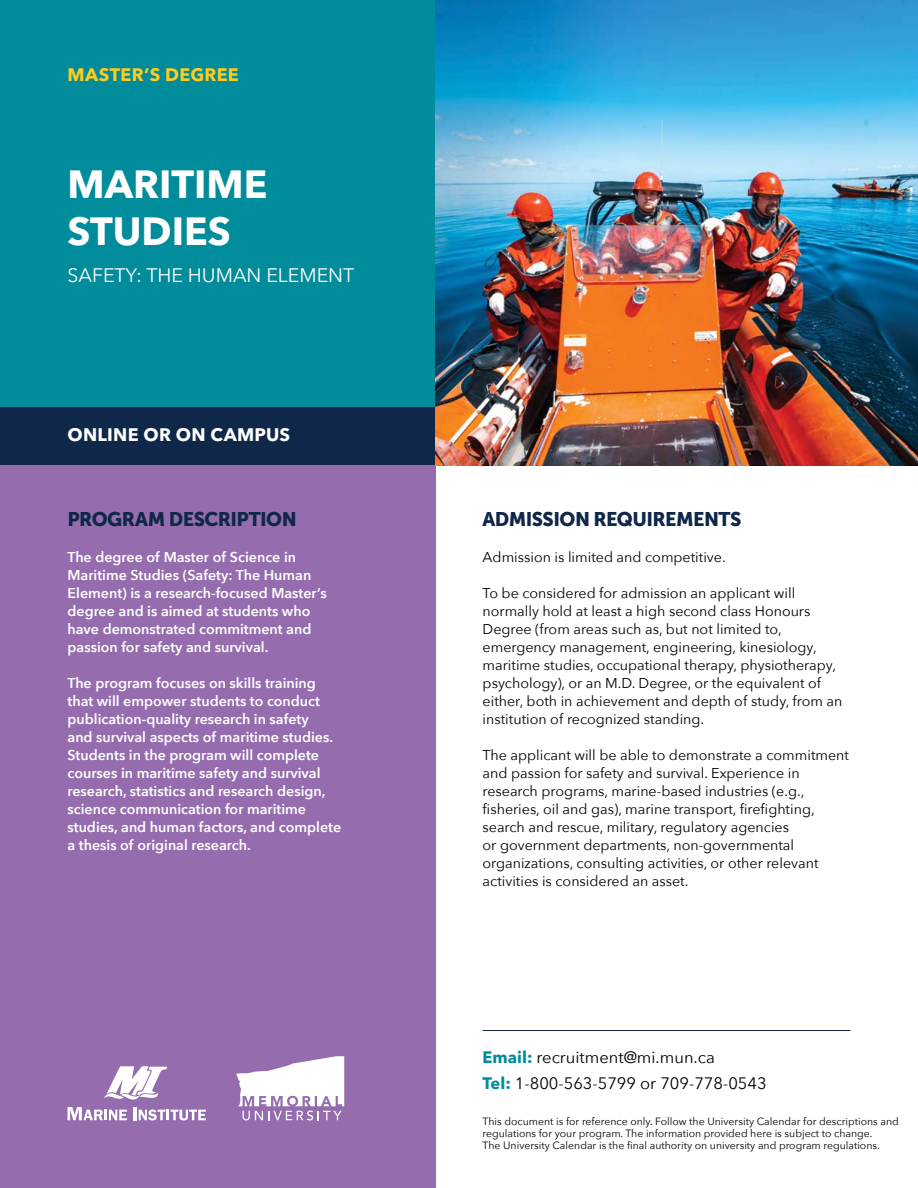
<style>
.page{position:relative;width:918px;height:1188px;background:#fff}
.page>*{position:absolute;margin:0;border:0;box-sizing:border-box;transform-origin:0 0}
.t1{font:700 39px/46.8px "Avenir Next LT Pro";color:#fff}
.t2{font:19.5px "Museo Sans 900";letter-spacing:-.03em;color:#0f2749}
.t3{font:19.5px "Avenir Next";color:#fff}
.t4{font:700 18px "Avenir Next LT Pro";letter-spacing:.015em;color:#fff}
.t5{font:700 18px "Avenir Next LT Pro";letter-spacing:.02em;color:#ffcc1e}
.t6{font:16.5px/26.2px "Avenir Next";color:#000}
.t7{font:14.25px/18px "Avenir Next";color:#000}
.t8{font:600 14.25px/18px "Avenir Next";color:#fff}
.t9{font:10.5px/12px "Avenir Next";color:#000}
.s1{font-family:"Avenir Next LT Pro";font-weight:700;color:#008c9a}
</style>
<div class="page">
<div style="left:0;top:0;width:435px;height:407px;background:#008c9a"></div>
<div style="left:0;top:450px;width:435px;height:738px;background:#956daf"></div>
<div style="left:0;top:407px;width:435px;height:58px;background:#0f2749"></div>
<img style="left:435px;top:0;width:483px;height:465px">
<hr style="left:483px;top:1030px;width:367px;height:1px;background:#0f2749">
<svg style="left:68px;top:1107px;width:59px;height:13px"></svg>
<svg style="left:133px;top:1107px;width:73px;height:14px"></svg>
<svg style="left:104px;top:1066px;width:63px;height:34px"></svg>
<svg style="left:236px;top:1056px;width:108px;height:65px"></svg>
<div style="left:289px;top:1098px;width:7px;height:6px;background:#fff;border-radius:50%"></div>
<p class="t5" style="left:68px;top:64px;width:173px">MASTER’S DEGREE</p>
<h1 class="t1" style="left:68px;top:161px;width:201px">MARITIME<br>STUDIES</h1>
<h2 class="t3" style="left:68px;top:258px;width:288px">SAFETY: THE HUMAN ELEMENT</h2>
<p class="t4" style="left:68px;top:423px;width:224px">ONLINE OR ON CAMPUS</p>
<h2 class="t2" style="left:68px;top:508px;width:231px">PROGRAM DESCRIPTION</h2>
<p class="t8" style="left:68px;top:548px;width:261px">The degree of Master of Science in Maritime Studies (Safety: The Human Element) is a research-focused Master’s degree and is aimed at students who have demonstrated commitment and passion for safety and survival.</p>
<p class="t8" style="left:68px;top:674px;width:275px">The program focuses on skills training that will empower students to conduct publication-quality research in safety<br>and survival aspects of maritime studies.<br>Students in the program will complete courses in maritime safety and survival research, statistics and research design, science communication for maritime studies, and human factors, and complete a thesis of original research.</p>
<h2 class="t2" style="left:483px;top:508px;width:260px">ADMISSION REQUIREMENTS</h2>
<p class="t7" style="left:483px;top:548px;width:245px">Admission is limited and competitive.</p>
<p class="t7" style="left:483px;top:584px;width:361px">To be considered for admission an applicant will normally hold at least a high second class Honours Degree (from areas such as, but not limited to, emergency management, engineering, kinesiology, maritime studies, occupational therapy, physiotherapy, psychology), or an M.D. Degree, or the equivalent of either, both in achievement and depth of study, from an institution of recognized standing.</p>
<p class="t7" style="left:483px;top:746px;width:368px">The applicant will be able to demonstrate a commitment and passion for safety and survival. Experience in research programs, marine-based industries (e.g., fisheries, oil and gas), marine transport, firefighting, search and rescue, military, regulatory agencies<br>or government departments, non-governmental organizations, consulting activities, or other relevant activities is considered an asset.</p>
<p class="t6" style="left:483px;top:1043px;width:285px"><span class="s1">Email:</span> recruitment@mi.mun.ca<br><span class="s1">Tel:</span> 1-800-563-5799 or 709-778-0543</p>
<p class="t9" style="left:483px;top:1115px;width:418px">This document is for reference only. Follow the University Calendar for descriptions and regulations for your program. The information provided here is subject to change.<br>The University Calendar is the final authority on university and program regulations.</p>
</div>
